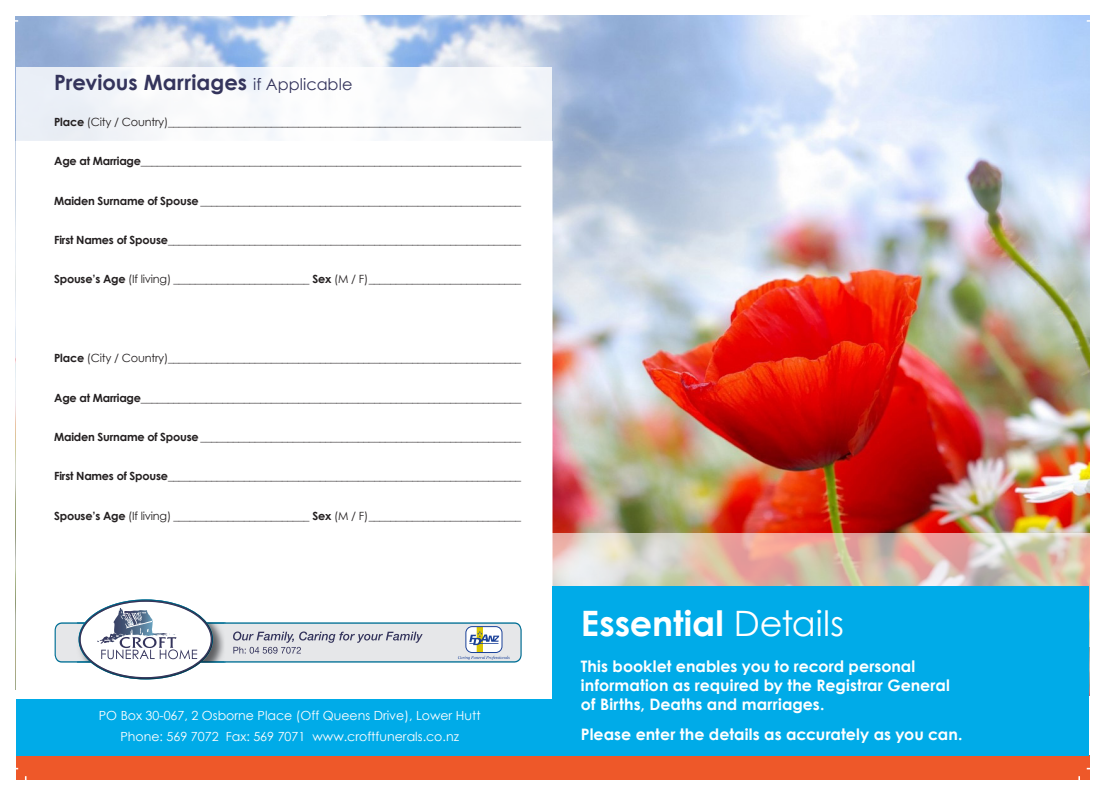
<style>
.page{position:relative;width:1105px;height:797px;background:#fff}
.page>*{position:absolute;margin:0;border:0;box-sizing:border-box;transform-origin:0 0}
.t1{font:700 35px "Century Gothic";color:#fff}
.t2{font:700 21.12px "Century Gothic";color:#34345c}
.t3{font:700 15.75px/19px "Century Gothic";letter-spacing:.005em;color:#fff}
.t4{font:12.5px/21.4px "Century Gothic";color:#fff;text-align:center}
.t5{font:11.25px "Century Gothic";letter-spacing:-.02em;color:#231f20}
.s1{font-weight:400;font-size:16.12px}
.s2{font-weight:700}
.s3{font-weight:400}
</style>
<div class="page">
<img style="left:16px;top:16px;width:311px;height:51px">
<img style="left:327px;top:16px;width:762px;height:517px">
<div style="left:16px;top:67px;width:536px;height:635px;background:#fff"></div>
<svg style="left:552px;top:533px;width:537px;height:53px"></svg>
<div style="left:552px;top:586px;width:537px;height:170px;background:#00abe8"></div>
<div style="left:16px;top:756px;width:1073px;height:23px;background:#ee5829"></div>
<div style="left:16px;top:699px;width:545px;height:57px;background:#00abe8"></div>
<svg style="left:16px;top:16px;width:2px;height:6px"></svg>
<svg style="left:55px;top:599px;width:467px;height:81px"></svg>
<p class="t2" style="left:54px;top:66px;width:300px">Previous Marriages <span class="s1">if Applicable</span></p>
<p class="t5" style="left:54px;top:115px;width:469px"><span class="s2">Place</span> (City / Country) _________________________________________________________________</p>
<p class="t5" style="left:54px;top:154px;width:469px"><span class="s2">Age at Marriage</span> ______________________________________________________________________</p>
<p class="t5" style="left:54px;top:194px;width:469px"><span class="s2">Maiden Surname of Spouse</span> ___________________________________________________________</p>
<p class="t5" style="left:54px;top:233px;width:469px"><span class="s2">First Names of Spouse</span> _________________________________________________________________</p>
<p class="t5" style="left:54px;top:272px;width:468px"><span class="s2">Spouse’s Age</span> (If living) _________________________ <span class="s2">Sex</span> (M / F) ____________________________</p>
<p class="t5" style="left:54px;top:351px;width:469px"><span class="s2">Place</span> (City / Country) _________________________________________________________________</p>
<p class="t5" style="left:54px;top:390px;width:469px"><span class="s2">Age at Marriage</span> ______________________________________________________________________</p>
<p class="t5" style="left:54px;top:430px;width:469px"><span class="s2">Maiden Surname of Spouse</span> ___________________________________________________________</p>
<p class="t5" style="left:54px;top:469px;width:469px"><span class="s2">First Names of Spouse</span> _________________________________________________________________</p>
<p class="t5" style="left:54px;top:508px;width:468px"><span class="s2">Spouse’s Age</span> (If living) _________________________ <span class="s2">Sex</span> (M / F) ____________________________</p>
<p class="t4" style="left:99px;top:704px;width:383px">PO Box 30-067, 2 Osborne Place (Off Queens Drive), Lower Hutt<br>Phone: 569 7072 Fax: 569 7071 www.croftfunerals.co.nz</p>
<p class="t1" style="left:581px;top:596px;width:265px">Essential <span class="s3">Details</span></p>
<p class="t3" style="left:581px;top:656px;width:370px">This booklet enables you to record personal information as required by the Registrar General of Births, Deaths and marriages.</p>
<p class="t3" style="left:581px;top:724px;width:383px">Please enter the details as accurately as you can.</p>
</div>
